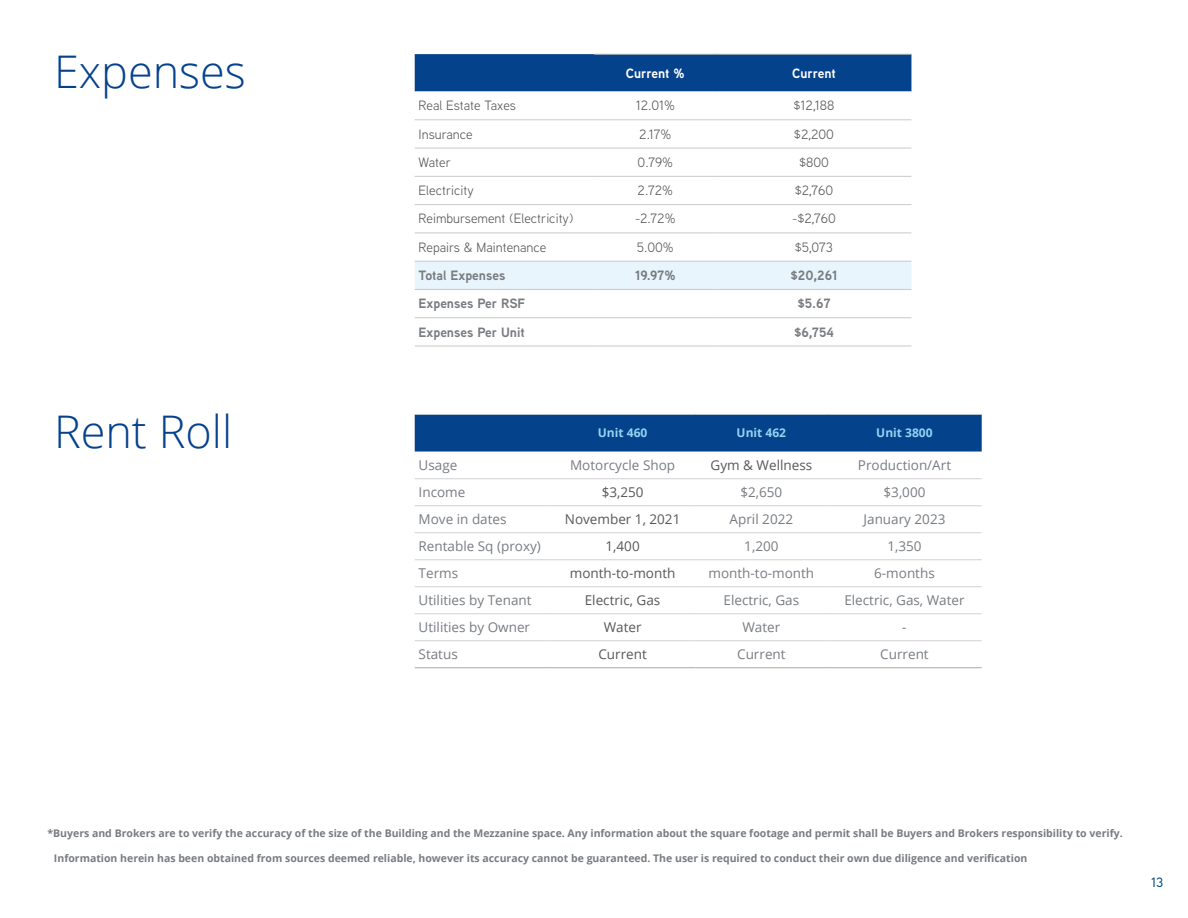
<style>
.page{position:relative;width:1188px;height:918px;background:#fff}
.page>*{position:absolute;margin:0;border:0;box-sizing:border-box;transform-origin:0 0}
.H1_-_Dark_Blue{font:300 45px "Open Sans";color:#05428c}
.Tiny_Table_Text{font:13.5px "Aaux Next";color:#57585a}
.Tiny_Table_Text-2{font:13.5px "Open Sans";color:#787c81}
.BC{font:13.5px "Open Sans";color:#787c81}
.BC-2{font:13.5px "Open Sans";color:#57585a}
.Table_Headers{font:700 13.5px "Aaux Next";color:#787c81}
.Tiny_Table_Text-3{font:700 13.5px "Aaux Next";color:#787c81}
.Table_Headers-2{font:700 13.5px "Aaux Next";color:#fff}
.BC-3{font:13.5px "Aaux Next";color:#57585a}
.t1{font:500 13.5px "Aaux Next";color:#00467e}
.Header_-_Bold{font:700 12px "Open Sans";color:#95d2f2}
.BC-4{font:700 10.5px "Open Sans";color:#787c81}
</style>
<div class="page">
<div style="left:415px;top:415px;width:567px;height:37px;background:#05428c"></div>
<hr style="left:415px;top:505px;width:135px;height:1px;background:#d1d2d4">
<hr style="left:550px;top:505px;width:146px;height:1px;background:#d1d2d4">
<hr style="left:696px;top:505px;width:131px;height:1px;background:#d1d2d4">
<hr style="left:827px;top:505px;width:155px;height:1px;background:#d1d2d4">
<hr style="left:415px;top:532px;width:135px;height:1px;background:#d1d2d4">
<hr style="left:550px;top:532px;width:146px;height:1px;background:#d1d2d4">
<hr style="left:696px;top:532px;width:131px;height:1px;background:#d1d2d4">
<hr style="left:827px;top:532px;width:155px;height:1px;background:#d1d2d4">
<hr style="left:415px;top:559px;width:135px;height:1px;background:#d1d2d4">
<hr style="left:550px;top:559px;width:146px;height:1px;background:#d1d2d4">
<hr style="left:696px;top:559px;width:131px;height:1px;background:#d1d2d4">
<hr style="left:827px;top:559px;width:155px;height:1px;background:#d1d2d4">
<hr style="left:415px;top:586px;width:135px;height:1px;background:#d1d2d4">
<hr style="left:550px;top:586px;width:146px;height:1px;background:#d1d2d4">
<hr style="left:696px;top:586px;width:131px;height:1px;background:#d1d2d4">
<hr style="left:827px;top:586px;width:155px;height:1px;background:#d1d2d4">
<hr style="left:415px;top:613px;width:135px;height:1px;background:#d1d2d4">
<hr style="left:550px;top:613px;width:146px;height:1px;background:#d1d2d4">
<hr style="left:696px;top:613px;width:131px;height:1px;background:#d1d2d4">
<hr style="left:827px;top:613px;width:155px;height:1px;background:#d1d2d4">
<hr style="left:415px;top:640px;width:135px;height:1px;background:#d1d2d4">
<hr style="left:550px;top:640px;width:146px;height:1px;background:#d1d2d4">
<hr style="left:696px;top:640px;width:131px;height:1px;background:#d1d2d4">
<hr style="left:827px;top:640px;width:155px;height:1px;background:#d1d2d4">
<hr style="left:415px;top:667px;width:135px;height:1px;background:#a8a9ad">
<hr style="left:550px;top:667px;width:146px;height:1px;background:#a8a9ad">
<hr style="left:696px;top:667px;width:131px;height:1px;background:#a8a9ad">
<hr style="left:827px;top:667px;width:155px;height:1px;background:#a8a9ad">
<hr style="left:415px;top:478px;width:135px;height:1px;background:#d1d2d4">
<hr style="left:550px;top:478px;width:146px;height:1px;background:#d1d2d4">
<hr style="left:696px;top:478px;width:131px;height:1px;background:#d1d2d4">
<hr style="left:827px;top:478px;width:155px;height:1px;background:#d1d2d4">
<div style="left:415px;top:54px;width:496px;height:37px;background:#05428c"></div>
<div style="left:415px;top:262px;width:496px;height:27px;background:#e9f5fc"></div>
<hr style="left:415px;top:261px;width:179px;height:1px;background:#c8c9c9">
<hr style="left:594px;top:261px;width:123px;height:1px;background:#c8c9c9">
<hr style="left:717px;top:261px;width:194px;height:1px;background:#c8c9c9">
<hr style="left:415px;top:289px;width:179px;height:1px;background:#c8c9c9">
<hr style="left:594px;top:289px;width:123px;height:1px;background:#c8c9c9">
<hr style="left:717px;top:289px;width:194px;height:1px;background:#c8c9c9">
<hr style="left:415px;top:317px;width:179px;height:1px;background:#c8c9c9">
<hr style="left:594px;top:317px;width:123px;height:1px;background:#c8c9c9">
<hr style="left:717px;top:317px;width:194px;height:1px;background:#c8c9c9">
<hr style="left:415px;top:346px;width:179px;height:1px;background:#c8c9c9">
<hr style="left:594px;top:346px;width:123px;height:1px;background:#c8c9c9">
<hr style="left:717px;top:346px;width:194px;height:1px;background:#c8c9c9">
<hr style="left:594px;top:54px;width:123px;height:1px;background:#c8c9c9">
<hr style="left:717px;top:54px;width:194px;height:1px;background:#c8c9c9">
<hr style="left:415px;top:91px;width:179px;height:1px;background:#c8c9c9">
<hr style="left:594px;top:91px;width:123px;height:1px;background:#c8c9c9">
<hr style="left:717px;top:91px;width:194px;height:1px;background:#c8c9c9">
<hr style="left:415px;top:120px;width:179px;height:1px;background:#c8c9c9">
<hr style="left:415px;top:148px;width:179px;height:1px;background:#c8c9c9">
<hr style="left:415px;top:176px;width:179px;height:1px;background:#c8c9c9">
<hr style="left:415px;top:204px;width:179px;height:1px;background:#c8c9c9">
<hr style="left:415px;top:233px;width:179px;height:1px;background:#c8c9c9">
<hr style="left:594px;top:120px;width:123px;height:1px;background:#c8c9c9">
<hr style="left:594px;top:148px;width:123px;height:1px;background:#c8c9c9">
<hr style="left:594px;top:176px;width:123px;height:1px;background:#c8c9c9">
<hr style="left:594px;top:204px;width:123px;height:1px;background:#c8c9c9">
<hr style="left:594px;top:233px;width:123px;height:1px;background:#c8c9c9">
<hr style="left:717px;top:120px;width:194px;height:1px;background:#c8c9c9">
<hr style="left:717px;top:148px;width:194px;height:1px;background:#c8c9c9">
<hr style="left:717px;top:176px;width:194px;height:1px;background:#c8c9c9">
<hr style="left:717px;top:204px;width:194px;height:1px;background:#c8c9c9">
<hr style="left:717px;top:233px;width:194px;height:1px;background:#c8c9c9">
<p class="H1_-_Dark_Blue" style="left:54px;top:41px;width:193px">Expenses</p>
<p class="H1_-_Dark_Blue" style="left:54px;top:401px;width:180px">Rent Roll</p>
<p class="Table_Headers-2" style="left:626px;top:63px;width:60px">Current %</p>
<p class="Table_Headers-2" style="left:792px;top:63px;width:45px">Current</p>
<p class="BC-3" style="left:419px;top:97px;width:99px">Real Estate Taxes</p>
<p class="Tiny_Table_Text" style="left:636px;top:97px;width:41px">12.01%</p>
<p class="Tiny_Table_Text" style="left:794px;top:97px;width:42px">$12,188</p>
<p class="Tiny_Table_Text" style="left:419px;top:125px;width:55px">Insurance</p>
<p class="Tiny_Table_Text" style="left:639px;top:125px;width:34px">2.17%</p>
<p class="Tiny_Table_Text" style="left:794px;top:125px;width:42px">$2,200</p>
<p class="Tiny_Table_Text" style="left:419px;top:153px;width:34px">Water</p>
<p class="Tiny_Table_Text" style="left:638px;top:153px;width:37px">0.79%</p>
<p class="Tiny_Table_Text" style="left:799px;top:153px;width:31px">$800</p>
<p class="Tiny_Table_Text" style="left:419px;top:181px;width:57px">Electricity</p>
<p class="Tiny_Table_Text" style="left:638px;top:181px;width:37px">2.72%</p>
<p class="Tiny_Table_Text" style="left:795px;top:181px;width:40px">$2,760</p>
<p class="Tiny_Table_Text" style="left:419px;top:210px;width:156px">Reimbursement (Electricity)</p>
<p class="Tiny_Table_Text" style="left:635px;top:210px;width:42px">-2.72%</p>
<p class="Tiny_Table_Text" style="left:792px;top:210px;width:45px">-$2,760</p>
<p class="Tiny_Table_Text" style="left:419px;top:238px;width:129px">Repairs &amp; Maintenance</p>
<p class="Tiny_Table_Text" style="left:637px;top:238px;width:38px">5.00%</p>
<p class="Tiny_Table_Text" style="left:795px;top:238px;width:40px">$5,073</p>
<p class="Table_Headers" style="left:419px;top:266px;width:88px">Total Expenses</p>
<p class="Table_Headers" style="left:635px;top:266px;width:42px">19.97%</p>
<p class="Tiny_Table_Text-3" style="left:790px;top:266px;width:49px">$20,261</p>
<p class="Table_Headers" style="left:419px;top:294px;width:108px">Expenses Per RSF</p>
<p class="Tiny_Table_Text-3" style="left:797px;top:294px;width:35px">$5.67</p>
<p class="Table_Headers" style="left:419px;top:322px;width:108px">Expenses Per Unit</p>
<p class="Tiny_Table_Text-3" style="left:794px;top:322px;width:41px">$6,754</p>
<p class="Header_-_Bold" style="left:598px;top:424px;width:51px">Unit 460</p>
<p class="Header_-_Bold" style="left:737px;top:424px;width:51px">Unit 462</p>
<p class="Header_-_Bold" style="left:876px;top:424px;width:58px">Unit 3800</p>
<p class="BC" style="left:419px;top:456px;width:40px">Usage</p>
<p class="Tiny_Table_Text-2" style="left:570px;top:456px;width:107px">Motorcycle Shop</p>
<p class="BC-2" style="left:711px;top:456px;width:103px">Gym &amp; Wellness</p>
<p class="Tiny_Table_Text-2" style="left:858px;top:456px;width:95px">Production/Art</p>
<p class="BC" style="left:419px;top:483px;width:48px">Income</p>
<p class="BC-2" style="left:602px;top:483px;width:43px">$3,250</p>
<p class="Tiny_Table_Text-2" style="left:740px;top:483px;width:43px">$2,650</p>
<p class="Tiny_Table_Text-2" style="left:884px;top:483px;width:43px">$3,000</p>
<p class="BC" style="left:419px;top:510px;width:89px">Move in dates</p>
<p class="BC-2" style="left:565px;top:510px;width:117px">November 1, 2021</p>
<p class="Tiny_Table_Text-2" style="left:730px;top:510px;width:65px">April 2022</p>
<p class="Tiny_Table_Text-2" style="left:864px;top:510px;width:83px">January 2023</p>
<p class="BC" style="left:419px;top:537px;width:124px">Rentable Sq (proxy)</p>
<p class="BC-2" style="left:606px;top:537px;width:36px">1,400</p>
<p class="Tiny_Table_Text-2" style="left:744px;top:537px;width:36px">1,200</p>
<p class="Tiny_Table_Text-2" style="left:887px;top:537px;width:36px">1,350</p>
<p class="BC" style="left:419px;top:564px;width:41px">Terms</p>
<p class="BC-2" style="left:570px;top:564px;width:107px">month-to-month</p>
<p class="Tiny_Table_Text-2" style="left:709px;top:564px;width:107px">month-to-month</p>
<p class="Tiny_Table_Text-2" style="left:874px;top:564px;width:62px">6-months</p>
<p class="BC" style="left:419px;top:591px;width:115px">Utilities by Tenant</p>
<p class="BC-2" style="left:585px;top:591px;width:77px">Electric, Gas</p>
<p class="Tiny_Table_Text-2" style="left:724px;top:591px;width:77px">Electric, Gas</p>
<p class="Tiny_Table_Text-2" style="left:844px;top:591px;width:122px">Electric, Gas, Water</p>
<p class="BC" style="left:419px;top:618px;width:113px">Utilities by Owner</p>
<p class="BC-2" style="left:604px;top:618px;width:39px">Water</p>
<p class="Tiny_Table_Text-2" style="left:742px;top:618px;width:39px">Water</p>
<p class="Tiny_Table_Text-2" style="left:902px;top:618px;width:6px">-</p>
<p class="BC" style="left:419px;top:645px;width:41px">Status</p>
<p class="BC-2" style="left:598px;top:645px;width:50px">Current</p>
<p class="BC" style="left:737px;top:645px;width:50px">Current</p>
<p class="BC" style="left:880px;top:645px;width:50px">Current</p>
<p class="BC-4" style="left:48px;top:825px;width:1077px">*Buyers and Brokers are to verify the accuracy of the size of the Building and the Mezzanine space. Any information about the square footage and permit shall be Buyers and Brokers responsibility to verify.</p>
<p class="BC-4" style="left:54px;top:850px;width:975px">Information herein has been obtained from sources deemed reliable, however its accuracy cannot be guaranteed. The user is required to conduct their own due diligence and verification</p>
<p class="t1" style="left:1151px;top:873px;width:14px">13</p>
</div>
